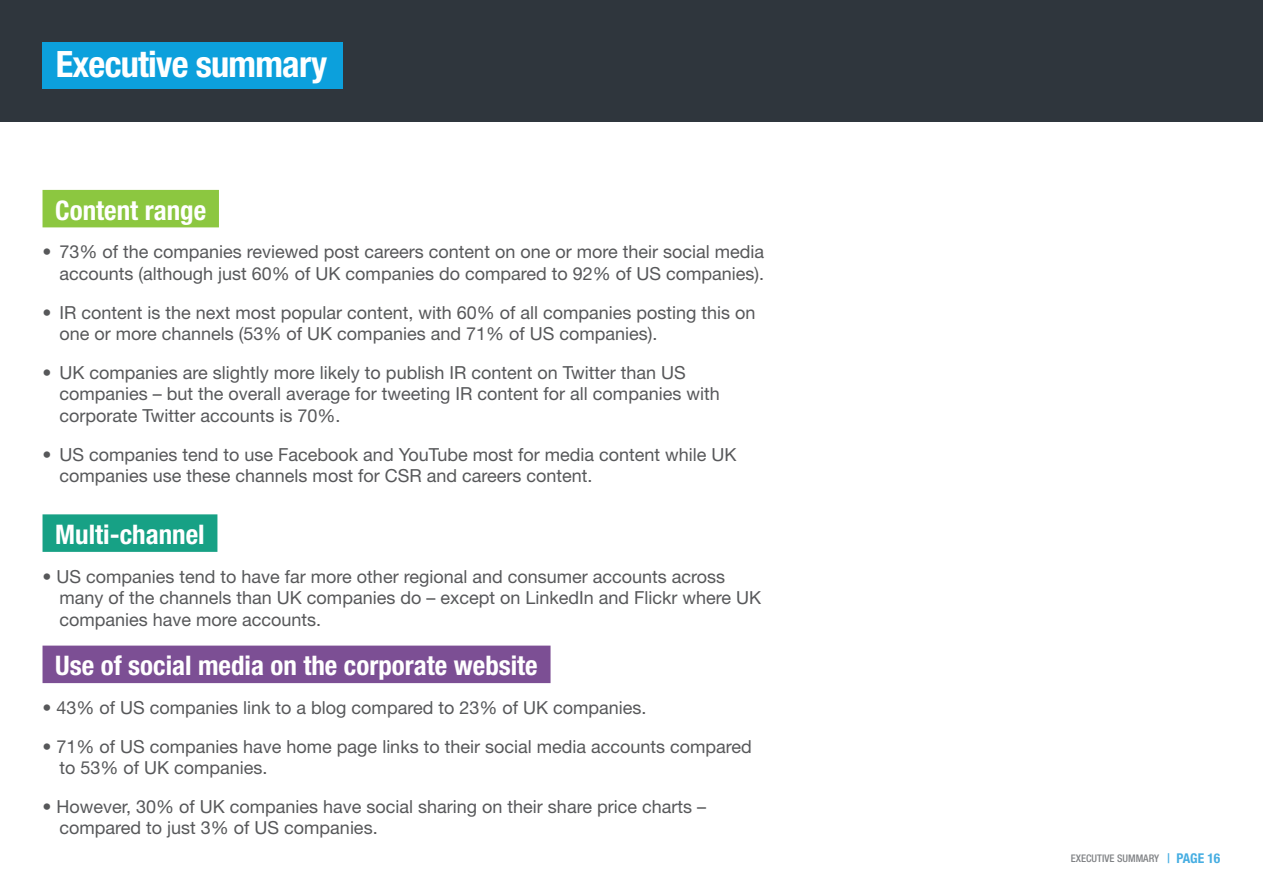
<style>
.page{position:relative;width:1263px;height:893px;background:#fff}
.page>*{position:absolute;margin:0;border:0;box-sizing:border-box;transform-origin:0 0}
.t1{font:700 condensed 36.3px "Helvetica Neue LT Std";letter-spacing:-.02em;color:#fff}
.t2{font:700 condensed 27px "Helvetica Neue LT Std";color:#fff}
.t3{font:18px/21.6px "Helvetica Neue LT Std";color:#57585a}
.t4{font:700 condensed 13.5px "Helvetica Neue LT Std";color:#47aee2}
.t5{font:500 condensed 10.5px "Helvetica Neue LT Std";color:#808285}
.s1{font-weight:500}
</style>
<div class="page">
<div style="left:0;top:0;width:1263px;height:121px;background:#2f363d"></div>
<div style="left:43px;top:190px;width:176px;height:37px;background:#8cc740"></div>
<div style="left:43px;top:514px;width:174px;height:38px;background:#17a185"></div>
<div style="left:43px;top:646px;width:507px;height:37px;background:#7c4f94"></div>
<div style="left:43px;top:43px;width:300px;height:46px;background:#0ca0dc"></div>
<p class="t1" style="left:56px;top:43px;width:273px">Executive summary</p>
<p class="t2" style="left:55px;top:194px;width:152px">Content range</p>
<p class="t3" style="left:43px;top:241px;width:723px;text-align:right">• 73% of the companies reviewed post careers content on one or more their social media accounts (although just 60% of UK companies do compared to 92% of US companies).</p>
<p class="t3" style="left:60px;top:301px;width:697px;text-indent:-17px">• IR content is the next most popular content, with 60% of all companies posting this on one or more channels (53% of UK companies and 71% of US companies).</p>
<p class="t3" style="left:60px;top:361px;width:662px;text-indent:-17px">• UK companies are slightly more likely to publish IR content on Twitter than US companies – but the overall average for tweeting IR content for all companies with corporate Twitter accounts is 70%.</p>
<p class="t3" style="left:60px;top:443px;width:678px;text-indent:-17px">• US companies tend to use Facebook and YouTube most for media content while UK companies use these channels most for CSR and careers content.</p>
<p class="t2" style="left:55px;top:518px;width:151px">Multi-channel</p>
<p class="t3" style="left:60px;top:565px;width:703px;text-indent:-17px">• US companies tend to have far more other regional and consumer accounts across many of the channels than UK companies do – except on LinkedIn and Flickr where UK companies have more accounts.</p>
<p class="t2" style="left:55px;top:649px;width:484px">Use of social media on the corporate website</p>
<p class="t3" style="left:43px;top:696px;width:605px">• 43% of US companies link to a blog compared to 23% of UK companies.</p>
<p class="t3" style="left:60px;top:735px;width:694px;text-indent:-17px">• 71% of US companies have home page links to their social media accounts compared to 53% of UK companies.</p>
<p class="t3" style="left:60px;top:795px;width:648px;text-indent:-17px">• However, 30% of UK companies have social sharing on their share price charts – compared to just 3% of US companies.</p>
<p class="t5" style="left:1071px;top:852px;width:90px">EXECUTIVE SUMMARY</p>
<p class="t4" style="left:1167px;top:850px;width:55px"><span class="s1">|</span> PAGE 16</p>
</div>
